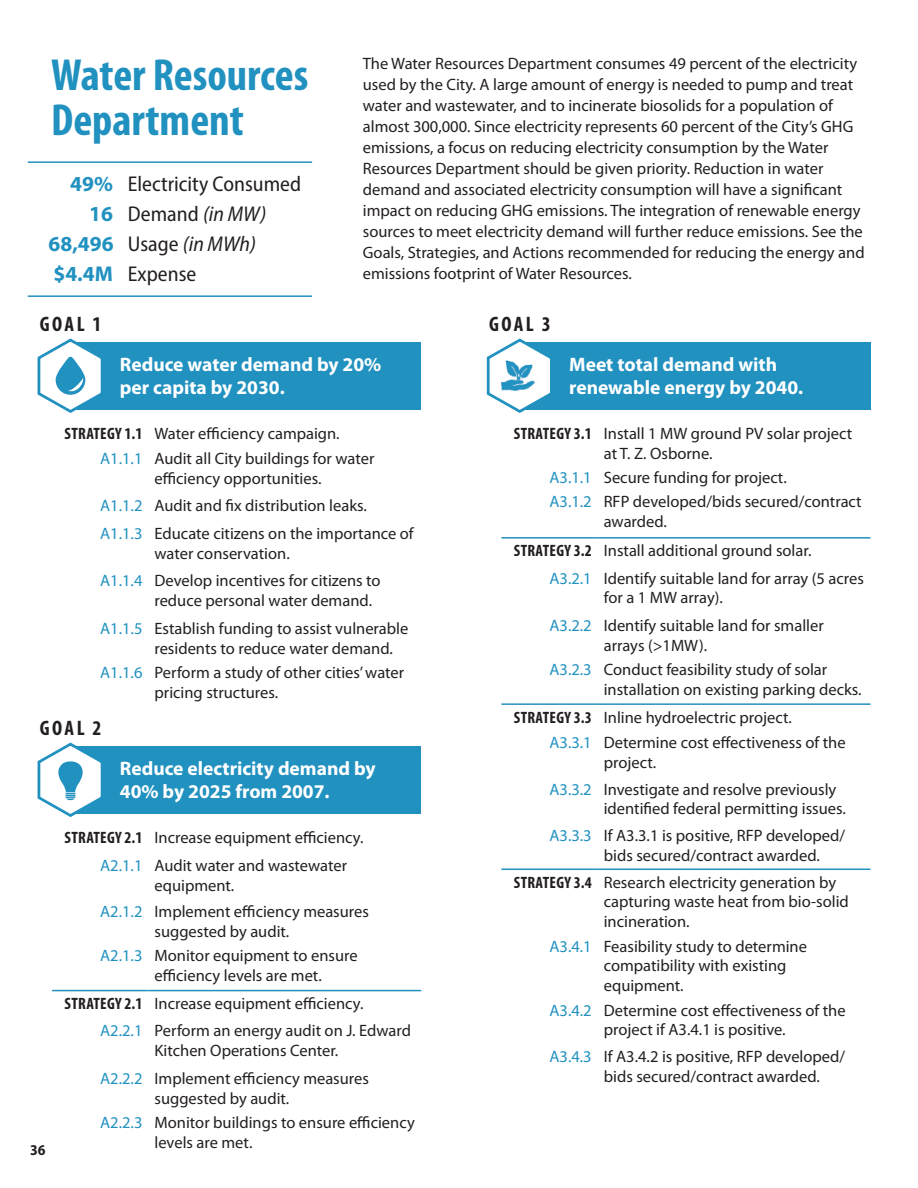
<style>
.page{position:relative;width:918px;height:1188px;background:#fff}
.page>*{position:absolute;margin:0;border:0;box-sizing:border-box;transform-origin:0 0}
.t1{font:700 condensed 45.15px/45.2px "Myriad Pro";color:#2191c0}
.t2{font:semi-condensed 21.45px "Myriad Pro";color:#231f20}
.t3{font:italic semi-condensed 21.45px "Myriad Pro";color:#231f20}
.t4{font:700 condensed 21px "Myriad Pro";letter-spacing:.12em;color:#231f20}
.t5{font:700 19.5px/23.4px "Myriad Pro";color:#fff}
.t6{font:16.5px/19.8px "Myriad Pro";color:#231f20}
.t7{font:16.5px "Myriad Pro";color:#2191c0}
.t8{font:700 condensed 16.5px "Myriad Pro";letter-spacing:.02em;color:#231f20}
.t9{font:700 semi-condensed 15px "Myriad Pro";color:#231f20}
.s1{font-weight:700;font-stretch:normal;color:#2191c0}
.s2{font-style:italic}
.s3{font-weight:700;font-style:normal;font-stretch:normal;color:#2191c0}
.s4{font-style:normal}
</style>
<div class="page">
<hr style="left:28px;top:295px;width:284px;height:2px;background:#2191c0">
<hr style="left:28px;top:161px;width:284px;height:2px;background:#2191c0">
<div style="left:70px;top:342px;width:351px;height:68px;background:#2191c0"></div>
<div style="left:70px;top:746px;width:351px;height:68px;background:#2191c0"></div>
<svg style="left:37px;top:338px;width:64px;height:75px"></svg>
<svg style="left:37px;top:742px;width:64px;height:75px"></svg>
<hr style="left:52px;top:990px;width:97px;height:1px;background:#2191c0">
<hr style="left:148px;top:990px;width:273px;height:1px;background:#2191c0">
<div style="left:520px;top:342px;width:350px;height:68px;background:#2191c0"></div>
<svg style="left:486px;top:338px;width:64px;height:75px"></svg>
<img style="left:499px;top:359px;width:40px;height:36px">
<hr style="left:501px;top:537px;width:97px;height:2px;background:#2191c0">
<hr style="left:598px;top:537px;width:272px;height:2px;background:#2191c0">
<hr style="left:501px;top:703px;width:97px;height:2px;background:#2191c0">
<hr style="left:598px;top:703px;width:272px;height:2px;background:#2191c0">
<hr style="left:501px;top:869px;width:97px;height:1px;background:#2191c0">
<hr style="left:598px;top:869px;width:272px;height:1px;background:#2191c0">
<p class="t1" style="left:51px;top:51px;width:259px">Water Resources<br>Department</p>
<p class="t2" style="left:70px;top:171px;width:232px"><span class="s1">49%</span> Electricity Consumed</p>
<p class="t2" style="left:89px;top:201px;width:179px"><span class="s1">16</span> Demand <span class="s2">(in MW)</span></p>
<p class="t3" style="left:49px;top:231px;width:209px"><span class="s3">68,496</span> <span class="s4">Usage</span> (in MWh)</p>
<p class="t2" style="left:54px;top:261px;width:144px"><span class="s1">$4.4M</span> Expense</p>
<p class="t4" style="left:40px;top:311px;width:63px">GOAL 1</p>
<p class="t6" style="left:363px;top:52px;width:503px;line-height:21px">The Water Resources Department consumes 49 percent of the electricity used by the City. A large amount of energy is needed to pump and treat water and wastewater, and to incinerate biosolids for a population of almost 300,000. Since electricity represents 60 percent of the City’s GHG emissions, a focus on reducing electricity consumption by the Water Resources Department should be given priority. Reduction in water demand and associated electricity consumption will have a significant impact on reducing GHG emissions. The integration of renewable energy sources to meet electricity demand will further reduce emissions. See the Goals, Strategies, and Actions recommended for reducing the energy and emissions footprint of Water Resources.</p>
<p class="t4" style="left:489px;top:311px;width:63px">GOAL 3</p>
<p class="t5" style="left:120px;top:352px;width:263px">Reduce water demand by 20% per capita by 2030.</p>
<p class="t8" style="left:65px;top:423px;width:79px">STRATEGY 1.1</p>
<p class="t6" style="left:154px;top:423px;width:187px">Water efficiency campaign.</p>
<p class="t7" style="left:100px;top:449px;width:44px">A1.1.1</p>
<p class="t6" style="left:154px;top:449px;width:221px">Audit all City buildings for water efficiency opportunities.</p>
<p class="t7" style="left:100px;top:495px;width:44px">A1.1.2</p>
<p class="t6" style="left:154px;top:495px;width:214px">Audit and fix distribution leaks.</p>
<p class="t7" style="left:100px;top:523px;width:44px">A1.1.3</p>
<p class="t6" style="left:154px;top:523px;width:261px">Educate citizens on the importance of water conservation.</p>
<p class="t7" style="left:100px;top:571px;width:44px">A1.1.4</p>
<p class="t6" style="left:154px;top:571px;width:228px">Develop incentives for citizens to reduce personal water demand.</p>
<p class="t7" style="left:100px;top:618px;width:44px">A1.1.5</p>
<p class="t6" style="left:154px;top:618px;width:255px">Establish funding to assist vulnerable residents to reduce water demand.</p>
<p class="t7" style="left:100px;top:662px;width:44px">A1.1.6</p>
<p class="t6" style="left:154px;top:662px;width:251px">Perform a study of other cities’ water pricing structures.</p>
<p class="t4" style="left:40px;top:715px;width:63px">GOAL 2</p>
<p class="t5" style="left:120px;top:756px;width:257px">Reduce electricity demand by<br>40% by 2025 from 2007.</p>
<p class="t9" style="left:30px;top:1140px;width:17px">36</p>
<p class="t8" style="left:65px;top:827px;width:79px">STRATEGY 2.1</p>
<p class="t6" style="left:154px;top:827px;width:211px">Increase equipment efficiency.</p>
<p class="t7" style="left:100px;top:855px;width:44px">A2.1.1</p>
<p class="t6" style="left:154px;top:855px;width:194px">Audit water and wastewater equipment.</p>
<p class="t7" style="left:100px;top:902px;width:44px">A2.1.2</p>
<p class="t6" style="left:154px;top:902px;width:216px">Implement efficiency measures suggested by audit.</p>
<p class="t7" style="left:100px;top:946px;width:44px">A2.1.3</p>
<p class="t6" style="left:154px;top:946px;width:205px">Monitor equipment to ensure efficiency levels are met.</p>
<p class="t8" style="left:65px;top:993px;width:79px">STRATEGY 2.1</p>
<p class="t6" style="left:154px;top:993px;width:211px">Increase equipment efficiency.</p>
<p class="t7" style="left:100px;top:1021px;width:44px">A2.2.1</p>
<p class="t6" style="left:154px;top:1021px;width:258px">Perform an energy audit on J. Edward<br>Kitchen Operations Center.</p>
<p class="t7" style="left:100px;top:1068px;width:44px">A2.2.2</p>
<p class="t6" style="left:154px;top:1068px;width:216px">Implement efficiency measures suggested by audit.</p>
<p class="t7" style="left:100px;top:1112px;width:44px">A2.2.3</p>
<p class="t6" style="left:154px;top:1112px;width:262px">Monitor buildings to ensure efficiency levels are met.</p>
<p class="t5" style="left:569px;top:352px;width:236px">Meet total demand with renewable energy by 2040.</p>
<p class="t8" style="left:514px;top:423px;width:79px">STRATEGY 3.1</p>
<p class="t6" style="left:604px;top:423px;width:250px">Install 1 MW ground PV solar project at T. Z. Osborne.</p>
<p class="t7" style="left:549px;top:467px;width:44px">A3.1.1</p>
<p class="t6" style="left:604px;top:467px;width:185px">Secure funding for project.</p>
<p class="t7" style="left:549px;top:492px;width:44px">A3.1.2</p>
<p class="t6" style="left:604px;top:492px;width:259px">RFP developed/bids secured/contract awarded.</p>
<p class="t8" style="left:514px;top:540px;width:79px">STRATEGY 3.2</p>
<p class="t6" style="left:604px;top:541px;width:209px">Install additional ground solar.</p>
<p class="t7" style="left:549px;top:568px;width:44px">A3.2.1</p>
<p class="t6" style="left:604px;top:568px;width:262px">Identify suitable land for array (5 acres for a 1 MW array).</p>
<p class="t7" style="left:549px;top:615px;width:44px">A3.2.2</p>
<p class="t6" style="left:604px;top:615px;width:222px">Identify suitable land for smaller arrays (&gt;1MW).</p>
<p class="t7" style="left:549px;top:660px;width:44px">A3.2.3</p>
<p class="t6" style="left:604px;top:660px;width:259px">Conduct feasibility study of solar installation on existing parking decks.</p>
<p class="t8" style="left:514px;top:707px;width:79px">STRATEGY 3.3</p>
<p class="t6" style="left:604px;top:707px;width:190px">Inline hydroelectric project.</p>
<p class="t7" style="left:549px;top:732px;width:44px">A3.3.1</p>
<p class="t6" style="left:604px;top:732px;width:243px">Determine cost effectiveness of the project.</p>
<p class="t7" style="left:549px;top:779px;width:44px">A3.3.2</p>
<p class="t6" style="left:604px;top:779px;width:244px">Investigate and resolve previously identified federal permitting issues.</p>
<p class="t7" style="left:549px;top:825px;width:44px">A3.3.3</p>
<p class="t6" style="left:604px;top:825px;width:243px">If A3.3.1 is positive, RFP developed/ bids secured/contract awarded.</p>
<p class="t8" style="left:514px;top:872px;width:79px">STRATEGY 3.4</p>
<p class="t6" style="left:604px;top:872px;width:247px">Research electricity generation by capturing waste heat from bio-solid incineration.</p>
<p class="t7" style="left:549px;top:936px;width:44px">A3.4.1</p>
<p class="t6" style="left:604px;top:936px;width:205px">Feasibility study to determine compatibility with existing equipment.</p>
<p class="t7" style="left:549px;top:1000px;width:44px">A3.4.2</p>
<p class="t6" style="left:604px;top:1000px;width:243px">Determine cost effectiveness of the project if A3.4.1 is positive.</p>
<p class="t7" style="left:549px;top:1046px;width:44px">A3.4.3</p>
<p class="t6" style="left:604px;top:1046px;width:243px">If A3.4.2 is positive, RFP developed/ bids secured/contract awarded.</p>
</div>
